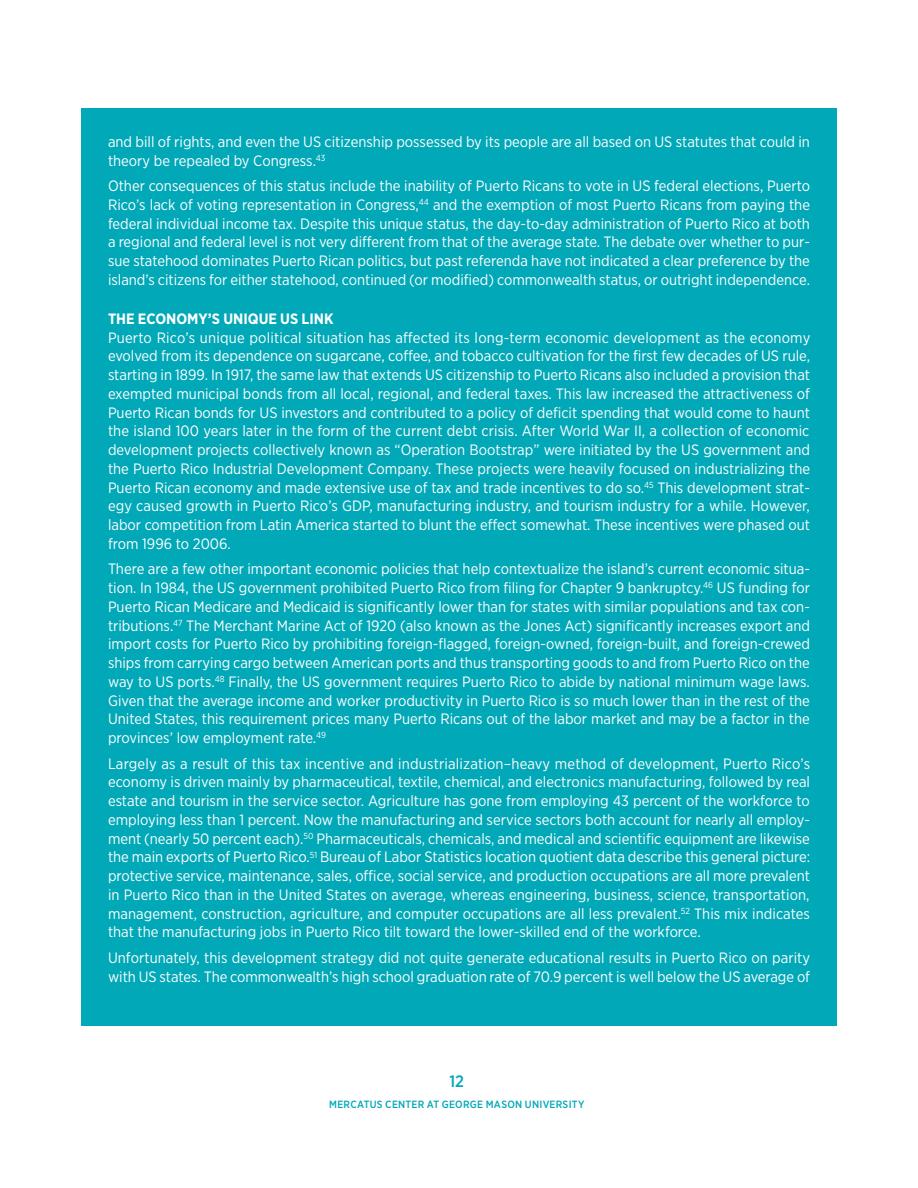
<style>
.page{position:relative;width:918px;height:1188px;background:#fff}
.page>*{position:absolute;margin:0;border:0;box-sizing:border-box;transform-origin:0 0}
.t1{font:500 16.5px "Gotham Narrow";color:#00a8b8}
.t2{font:15px/18.8px "Gotham Narrow";color:#fff;text-align:justify}
.t3{font:700 15px "Gotham Narrow";color:#fff}
.t4{font:500 10.5px "Gotham Narrow";letter-spacing:.025em;color:#00a8b8}
</style>
<div class="page">
<div style="left:81px;top:108px;width:756px;height:918px;background:#00a8b8"></div>
<p class="t2" style="left:108px;top:132px;width:704px">and bill of rights, and even the US citizenship possessed by its people are all based on US statutes that could in theory be repealed by Congress.<sup>43</sup></p>
<p class="t2" style="left:108px;top:176px;width:704px">Other consequences of this status include the inability of Puerto Ricans to vote in US federal elections, Puerto Rico’s lack of voting representation in Congress,<sup>44</sup> and the exemption of most Puerto Ricans from paying the federal individual income tax. Despite this unique status, the day-to-day administration of Puerto Rico at both a regional and federal level is not very different from that of the average state. The debate over whether to pur&shy;sue statehood dominates Puerto Rican politics, but past referenda have not indicated a clear preference by the island’s citizens for either statehood, continued (or modified) commonwealth status, or outright independence.</p>
<p class="t3" style="left:108px;top:309px;width:227px">THE ECONOMY’S UNIQUE US LINK</p>
<p class="t2" style="left:108px;top:328px;width:704px">Puerto Rico’s unique political situation has affected its long-term economic development as the economy evolved from its dependence on sugarcane, coffee, and tobacco cultivation for the first few decades of US rule, starting in 1899. In 1917, the same law that extends US citizenship to Puerto Ricans also included a provision that exempted municipal bonds from all local, regional, and federal taxes. This law increased the attractiveness of Puerto Rican bonds for US investors and contributed to a policy of deficit spending that would come to haunt the island 100 years later in the form of the current debt crisis. After World War II, a collection of economic development projects collectively known as “Operation Bootstrap” were initiated by the US government and the Puerto Rico Industrial Development Company. These projects were heavily focused on industrializing the Puerto Rican economy and made extensive use of tax and trade incentives to do so.<sup>45</sup> This development strat&shy;egy caused growth in Puerto Rico’s GDP, manufacturing industry, and tourism industry for a while. However, labor competition from Latin America started to blunt the effect somewhat. These incentives were phased out from 1996 to 2006.</p>
<p class="t2" style="left:108px;top:560px;width:704px">There are a few other important economic policies that help contextualize the island’s current economic situa&shy;tion. In 1984, the US government prohibited Puerto Rico from filing for Chapter 9 bankruptcy.<sup>46</sup> US funding for Puerto Rican Medicare and Medicaid is significantly lower than for states with similar populations and tax con&shy;tributions.<sup>47</sup> The Merchant Marine Act of 1920 (also known as the Jones Act) significantly increases export and import costs for Puerto Rico by prohibiting foreign-flagged, foreign-owned, foreign-built, and foreign-crewed ships from carrying cargo between American ports and thus transporting goods to and from Puerto Rico on the way to US ports.<sup>48</sup> Finally, the US government requires Puerto Rico to abide by national minimum wage laws.<br>Given that the average income and worker productivity in Puerto Rico is so much lower than in the rest of the United States, this requirement prices many Puerto Ricans out of the labor market and may be a factor in the provinces’ low employment rate.<sup>49</sup></p>
<p class="t2" style="left:108px;top:754px;width:704px">Largely as a result of this tax incentive and industrialization–heavy method of development, Puerto Rico’s economy is driven mainly by pharmaceutical, textile, chemical, and electronics manufacturing, followed by real estate and tourism in the service sector. Agriculture has gone from employing 43 percent of the workforce to employing less than 1 percent. Now the manufacturing and service sectors both account for nearly all employ&shy;ment (nearly 50 percent each).<sup>50</sup> Pharmaceuticals, chemicals, and medical and scientific equipment are likewise the main exports of Puerto Rico.<sup>51</sup> Bureau of Labor Statistics location quotient data describe this general picture: protective service, maintenance, sales, office, social service, and production occupations are all more prevalent in Puerto Rico than in the United States on average, whereas engineering, business, science, transportation, management, construction, agriculture, and computer occupations are all less prevalent.<sup>52</sup> This mix indicates that the manufacturing jobs in Puerto Rico tilt toward the lower-skilled end of the workforce.</p>
<p class="t2" style="left:108px;top:948px;width:704px">Unfortunately, this development strategy did not quite generate educational results in Puerto Rico on parity with US states. The commonwealth’s high school graduation rate of 70.9 percent is well below the US average of</p>
<p class="t1" style="left:450px;top:1070px;width:16px">12</p>
<p class="t4" style="left:329px;top:1097px;width:257px">MERCATUS CENTER AT GEORGE MASON UNIVERSITY</p>
</div>
